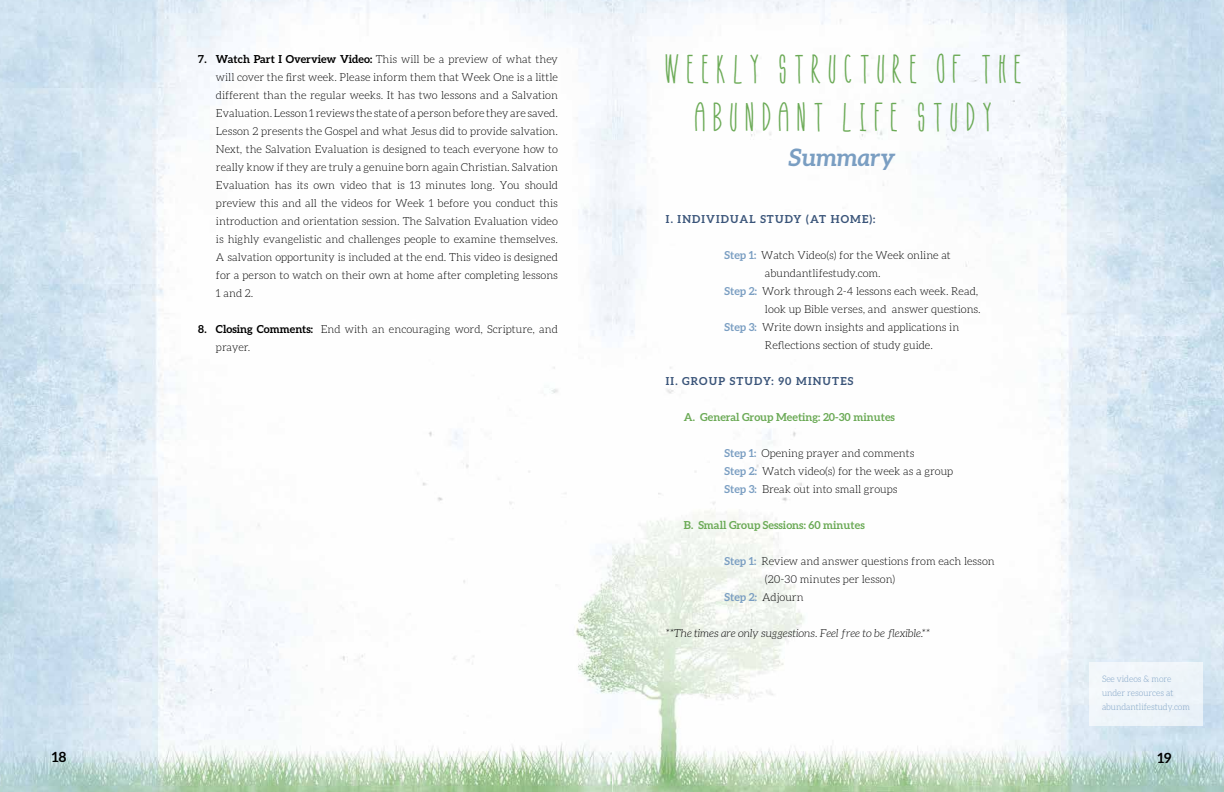
<style>
.page{position:relative;width:1224px;height:792px;background:#fff}
.page>*{position:absolute;margin:0;border:0;box-sizing:border-box;transform-origin:0 0}
.t1{font:40px/48px "Heidi";color:#6baa56;text-align:center}
.t2{font:italic 700 24px "Aleo";color:#7a9ec2}
.t3{font:700 14px "Aleo";color:#000}
.t4{font:300 11px/18px "Aleo";color:#000}
.t5{font:700 11px "Aleo";color:#6baa56}
.t6{font:italic 300 11px "Aleo";color:#000}
.t7{font:700 11px "Aleo";letter-spacing:.1em;color:#3a5479}
.t8{font:300 9px/14px "Aleo";color:#7a9ec2;scale:.95 1}
.s1{font-weight:700}
.s2{font-weight:700;color:#7a9ec2}
</style>
<div class="page">
<img style="left:0;top:0;width:1224px;height:792px">
<div style="left:1089px;top:662px;width:114px;height:64px;background:#eff5fa"></div>
<p class="t4" style="left:216px;top:50px;width:343px;text-align:justify;text-indent:-18px"><span class="s1">7. Watch Part I Overview Video:</span> This will be a preview of what they will cover the first week. Please inform them that Week One is a little different than the regular weeks. It has two lessons and a Salvation Evaluation. Lesson 1 reviews the state of a person before they are saved.<br>Lesson 2 presents the Gospel and what Jesus did to provide salvation.<br>Next, the Salvation Evaluation is designed to teach everyone how to really know if they are truly a genuine born again Christian. Salvation Evaluation has its own video that is 13 minutes long. You should preview this and all the videos for Week 1 before you conduct this introduction and orientation session. The Salvation Evaluation video is highly evangelistic and challenges people to examine themselves.<br>A salvation opportunity is included at the end. This video is designed for a person to watch on their own at home after completing lessons 1 and 2.</p>
<p class="t4" style="left:216px;top:320px;width:343px;text-indent:-18px"><span class="s1">8. Closing Comments:</span> End with an encouraging word, Scripture, and prayer.</p>
<h1 class="t1" style="left:667px;top:48px;width:365px">WEEKLY STRUCTURE OF THE<br>ABUNDANT LIFE STUDY</h1>
<h2 class="t2" style="left:788px;top:144px;width:109px">Summary</h2>
<p class="t7" style="left:666px;top:213px;width:211px">I. INDIVIDUAL STUDY (AT HOME):</p>
<p class="t4" style="left:724px;top:246px;width:228px"><span class="s2">Step 1:</span> Watch Video(s) for the Week online at</p>
<p class="t4" style="left:765px;top:264px;width:117px">abundantlifestudy.com.</p>
<p class="t4" style="left:724px;top:282px;width:255px"><span class="s2">Step 2:</span> Work through 2-4 lessons each week. Read,</p>
<p class="t4" style="left:765px;top:300px;width:217px">look up Bible verses, and answer questions.</p>
<p class="t4" style="left:724px;top:318px;width:236px"><span class="s2">Step 3:</span> Write down insights and applications in</p>
<p class="t4" style="left:765px;top:336px;width:169px">Reflections section of study guide.</p>
<p class="t7" style="left:666px;top:375px;width:189px">II. GROUP STUDY: 90 MINUTES</p>
<p class="t5" style="left:684px;top:411px;width:213px">A. General Group Meeting: 20-30 minutes</p>
<p class="t4" style="left:724px;top:444px;width:230px"><span class="s2">Step 1:</span> Opening prayer and comments<br><span class="s2">Step 2:</span> Watch video(s) for the week as a group<br><span class="s2">Step 3:</span> Break out into small groups</p>
<p class="t5" style="left:684px;top:519px;width:182px">B. Small Group Sessions: 60 minutes</p>
<p class="t4" style="left:724px;top:552px;width:272px"><span class="s2">Step 1:</span> Review and answer questions from each lesson</p>
<p class="t4" style="left:765px;top:570px;width:132px">(20-30 minutes per lesson)</p>
<p class="t4" style="left:724px;top:588px;width:81px"><span class="s2">Step 2:</span> Adjourn</p>
<p class="t6" style="left:666px;top:628px;width:266px">**The times are only suggestions. Feel free to be flexible.**</p>
<p class="t8" style="left:1102px;top:672px;width:94px">See videos &amp; more under resources at abundantlifestudy.com</p>
<p class="t3" style="left:52px;top:749px;width:16px">18</p>
<p class="t3" style="left:1158px;top:749px;width:16px">19</p>
</div>
